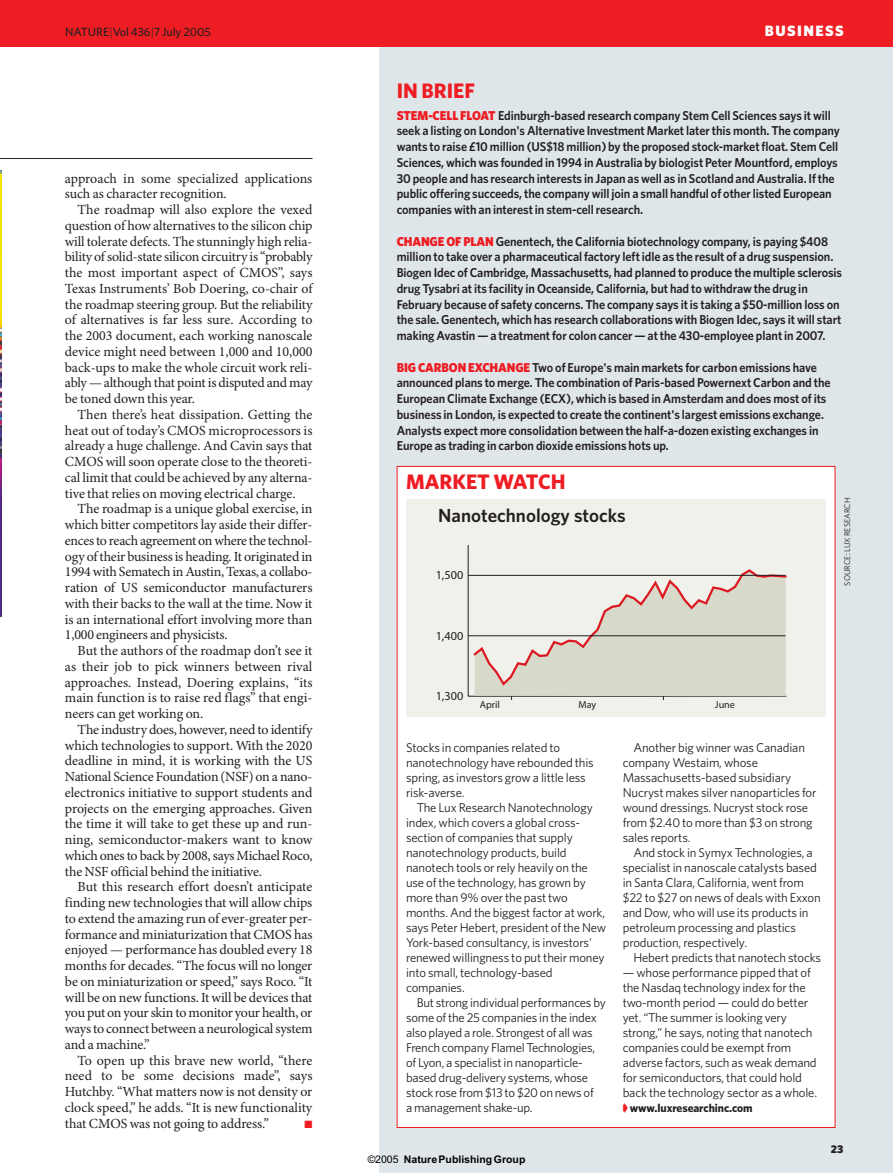
<style>
.page{position:relative;width:893px;height:1173px;background:#fff}
.page>*{position:absolute;margin:0;border:0;box-sizing:border-box;transform-origin:0 0}
.t1{font:700 21px "Whitney";color:#ee1d23}
.t2{font:600 18.9px "Whitney";color:#231f20}
.t3{font:900 15px "Whitney";letter-spacing:.095em;color:#fff}
.t4{font:13.95px/15.8px "Minion Pro";letter-spacing:-.01em;color:#231f20;text-align:justify}
.t5{font:12.9px/15.8px "Whitney Semibold 2";letter-spacing:-.005em;color:#231f20;scale:.95 1}
.t6{font:12.75px/15px "Whitney";letter-spacing:-.015em;color:#231f20}
.t7{font:12.15px "Myriad";color:#231f20}
.t8{font:500 12px "Whitney";letter-spacing:-.005em;color:#231f20}
.t9{font:700 11.7px "Whitney";letter-spacing:-.005em;color:#231f20}
.t10{font:900 11.25px "Whitney";color:#231f20}
.t11{font:700 10.5px "Arial";color:#000}
.t12{font:10.5px "Zapf Dingbats";color:#ee1d23}
.t13{font:10.05px "Myriad";color:#231f20}
.t14{font:8.25px "Whitney";color:#231f20}
.s1{font-weight:300}
.s2{font-family:"Whitney";font-weight:900;color:#ee1d23}
.s3{font-weight:400}
.s4{color:#ee1d23}
</style>
<div class="page">
<div style="left:379px;top:0;width:513px;height:1173px;background:#dfe6ea"></div>
<div style="left:2px;top:0;width:890px;height:47px;background:#ee1d23"></div>
<hr style="left:0;top:0;width:2px;height:47px;background:#ee1d23">
<hr style="left:0;top:158px;width:312px;height:1px;background:#231f20">
<div style="left:397px;top:466px;width:438px;height:662px;background:#fff"></div>
<div style="left:406px;top:499px;width:419px;height:218px;background:#f1f1eb"></div>
<hr style="left:468px;top:696px;width:318px;height:1px;background:#231f20">
<hr style="left:468px;top:545px;width:1px;height:151px;background:#231f20">
<hr style="left:468px;top:575px;width:317px;height:1px;background:#231f20">
<hr style="left:468px;top:636px;width:317px;height:1px;background:#231f20">
<svg style="left:471px;top:569px;width:316px;height:131px"></svg>
<img style="left:0;top:170px;width:1px;height:446px">
<p class="t8" style="left:65px;top:28px;width:147px">NATURE<span class="s1">|</span>Vol 436<span class="s1">|</span>7 July 2005</p>
<p class="t3" style="left:765px;top:25px;width:80px">BUSINESS</p>
<p class="t4" style="left:65px;top:171px;width:249px">approach in some specialized applications such as character recognition.</p>
<p class="t4" style="left:65px;top:203px;width:249px;text-indent:13px">The roadmap will also explore the vexed question of how alternatives to the silicon chip will tolerate defects. The stunningly high relia&shy;bility of solid-state silicon circuitry is “probably the most important aspect of CMOS”, says Texas Instruments’ Bob Doering, co-chair of the roadmap steering group. But the reliability of alternatives is far less sure. According to the 2003 document, each working nanoscale device might need between 1,000 and 10,000 back-ups to make the whole circuit work reli&shy;ably — although that point is disputed and may be toned down this year.</p>
<p class="t4" style="left:65px;top:408px;width:249px;text-indent:13px">Then there’s heat dissipation. Getting the heat out of today’s CMOS microprocessors is already a huge challenge. And Cavin says that CMOS will soon operate close to the theoreti&shy;cal limit that could be achieved by any alterna&shy;tive that relies on moving electrical charge.</p>
<p class="t4" style="left:65px;top:502px;width:249px;text-indent:13px">The roadmap is a unique global exercise, in which bitter competitors lay aside their differ&shy;ences to reach agreement on where the technol&shy;ogy of their business is heading. It originated in 1994 with Sematech in Austin, Texas, a collabo&shy;ration of US semiconductor manufacturers with their backs to the wall at the time. Now it is an international effort involving more than 1,000 engineers and physicists.</p>
<p class="t4" style="left:65px;top:644px;width:249px;text-indent:13px">But the authors of the roadmap don’t see it as their job to pick winners between rival approaches. Instead, Doering explains, “its main function is to raise red flags” that engi&shy;neers can get working on.</p>
<p class="t4" style="left:65px;top:723px;width:249px;text-indent:13px">The industry does, however, need to identify which technologies to support. With the 2020 deadline in mind, it is working with the US National Science Foundation (NSF) on a nano&shy;electronics initiative to support students and projects on the emerging approaches. Given the time it will take to get these up and run&shy;ning, semiconductor-makers want to know which ones to back by 2008, says Michael Roco, the NSF official behind the initiative.</p>
<p class="t4" style="left:65px;top:880px;width:249px;text-indent:13px">But this research effort doesn’t anticipate finding new technologies that will allow chips to extend the amazing run of ever-greater per&shy;formance and miniaturization that CMOS has enjoyed — performance has doubled every 18 months for decades. “The focus will no longer be on miniaturization or speed,” says Roco. “It will be on new functions. It will be devices that you put on your skin to monitor your health, or ways to connect between a neurological system and a machine.”</p>
<p class="t4" style="left:65px;top:1053px;width:249px;text-indent:13px">To open up this brave new world, “there need to be some decisions made”, says Hutchby. “What matters now is not density or clock speed,” he adds. “It is new functionality that CMOS was not going to address.”</p>
<p class="t12" style="left:304px;top:1119px;width:9px">■</p>
<h1 class="t1" style="left:397px;top:83px;width:80px">IN BRIEF</h1>
<p class="t5" style="left:397px;top:108px;width:468px"><span class="s2">STEM-CELL FLOAT</span> Edinburgh-based research company Stem Cell Sciences says it will seek a listing on London's Alternative Investment Market later this month. The company wants to raise £10 million (US$18 million) by the proposed stock-market float. Stem Cell Sciences, which was founded in 1994 in Australia by biologist Peter Mountford, employs 30 people and has research interests in Japan as well as in Scotland and Australia. If the public offering succeeds, the company will join a small handful of other listed European companies with an interest in stem-cell research.</p>
<p class="t5" style="left:397px;top:234px;width:470px"><span class="s2">CHANGE OF PLAN</span> Genentech, the California biotechnology company, is paying $408 million to take over a pharmaceutical factory left idle as the result of a drug suspension.<br>Biogen Idec of Cambridge, Massachusetts, had planned to produce the multiple sclerosis drug Tysabri at its facility in Oceanside, California, but had to withdraw the drug in February because of safety concerns. The company says it is taking a $50-million loss on the sale. Genentech, which has research collaborations with Biogen Idec, says it will start making Avastin — a treatment for colon cancer — at the 430-employee plant in 2007.</p>
<p class="t5" style="left:397px;top:360px;width:458px"><span class="s2">BIG CARBON EXCHANGE</span> Two of Europe's main markets for carbon emissions have announced plans to merge. The combination of Paris-based Powernext Carbon and the European Climate Exchange (ECX), which is based in Amsterdam and does most of its business in London, is expected to create the continent's largest emissions exchange.<br>Analysts expect more consolidation between the half-a-dozen existing exchanges in Europe as trading in carbon dioxide emissions hots up.</p>
<h1 class="t1" style="left:406px;top:473px;width:161px">MARKET WATCH</h1>
<h2 class="t2" style="left:438px;top:505px;width:189px">Nanotechnology stocks</h2>
<p class="t7" style="left:435px;top:571px;width:29px">1,500</p>
<p class="t7" style="left:435px;top:631px;width:29px">1,400</p>
<p class="t14" style="left:844px;top:586px;width:90px;rotate:-90deg">SOURCE: LUX RESEARCH</p>
<p class="t7" style="left:435px;top:692px;width:29px">1,300</p>
<p class="t13" style="left:480px;top:701px;width:22px">April</p>
<p class="t13" style="left:578px;top:701px;width:19px">May</p>
<p class="t13" style="left:715px;top:701px;width:22px">June</p>
<p class="t6" style="left:406px;top:741px;width:189px">Stocks in companies related to nanotechnology have rebounded this spring, as investors grow a little less risk-averse.</p>
<p class="t6" style="left:406px;top:801px;width:202px;text-indent:11px">The Lux Research Nanotechnology index, which covers a global cross&shy;section of companies that supply nanotechnology products, build nanotech tools or rely heavily on the use of the technology, has grown by more than 9% over the past two months. And the biggest factor at work, says Peter Hebert, president of the New York-based consultancy, is investors' renewed willingness to put their money into small, technology-based companies.</p>
<p class="t6" style="left:406px;top:996px;width:201px;text-indent:11px">But strong individual performances by some of the 25 companies in the index also played a role. Strongest of all was French company Flamel Technologies, of Lyon, a specialist in nanoparticle&shy;based drug-delivery systems, whose stock rose from $13 to $20 on news of<br>a management shake-up.</p>
<p class="t11" style="left:367px;top:1153px;width:159px"><span class="s3">©2005</span> NaturePublishingGroup</p>
<p class="t6" style="left:622px;top:741px;width:195px;text-indent:11px">Another big winner was Canadian company Westaim, whose<br>Massachusetts-based subsidiary<br>Nucryst makes silver nanoparticles for wound dressings. Nucryst stock rose from $2.40 to more than $3 on strong sales reports.</p>
<p class="t6" style="left:622px;top:846px;width:199px;text-indent:11px">And stock in Symyx Technologies, a specialist in nanoscale catalysts based in Santa Clara, California, went from $22 to $27 on news of deals with Exxon and Dow, who will use its products in petroleum processing and plastics production, respectively.</p>
<p class="t6" style="left:633px;top:951px;width:189px">Hebert predicts that nanotech stocks</p>
<p class="t6" style="left:622px;top:966px;width:196px">— whose performance pipped that of the Nasdaq technology index for the two-month period — could do better yet. “The summer is looking very strong,” he says, noting that nanotech companies could be exempt from adverse factors, such as weak demand for semiconductors, that could hold back the technology sector as a whole.</p>
<p class="t9" style="left:622px;top:1103px;width:131px"><span class="s4">➧</span> www.luxresearchinc.com</p>
<p class="t10" style="left:830px;top:1145px;width:14px">23</p>
</div>
